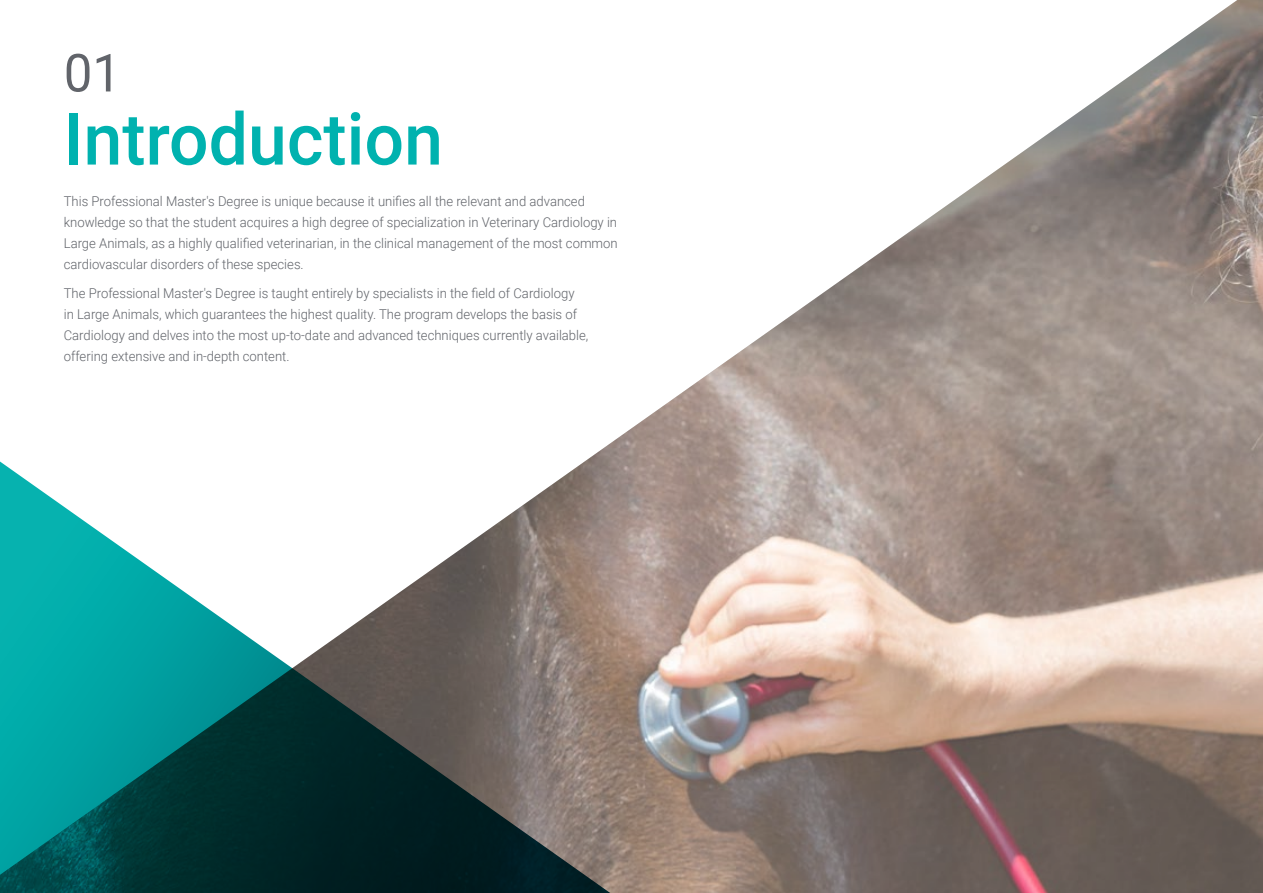
<style>
.page{position:relative;width:1263px;height:893px;background:#fff}
.page>*{position:absolute;margin:0;border:0;box-sizing:border-box;transform-origin:0 0}
.t1{font:500 72px "Roboto";color:#00b2af}
.t2{font:52.5px "Roboto";color:#61646a}
.t3{font:300 13.5px/21px "Roboto";color:#61646a}
</style>
<div class="page">
<img style="left:607px;top:0;width:656px;height:893px">
<svg style="left:0;top:446px;width:640px;height:447px"></svg>
<h2 class="t2" style="left:64px;top:36px;width:59px">01</h2>
<h1 class="t1" style="left:64px;top:89px;width:381px">Introduction</h1>
<p class="t3" style="left:64px;top:190px;width:555px">This Professional Master's Degree is unique because it unifies all the relevant and advanced knowledge so that the student acquires a high degree of specialization in Veterinary Cardiology in Large Animals, as a highly qualified veterinarian, in the clinical management of the most common cardiovascular disorders of these species.</p>
<p class="t3" style="left:64px;top:282px;width:526px">The Professional Master's Degree is taught entirely by specialists in the field of Cardiology<br>in Large Animals, which guarantees the highest quality. The program develops the basis of Cardiology and delves into the most up-to-date and advanced techniques currently available, offering extensive and in-depth content.</p>
</div>
